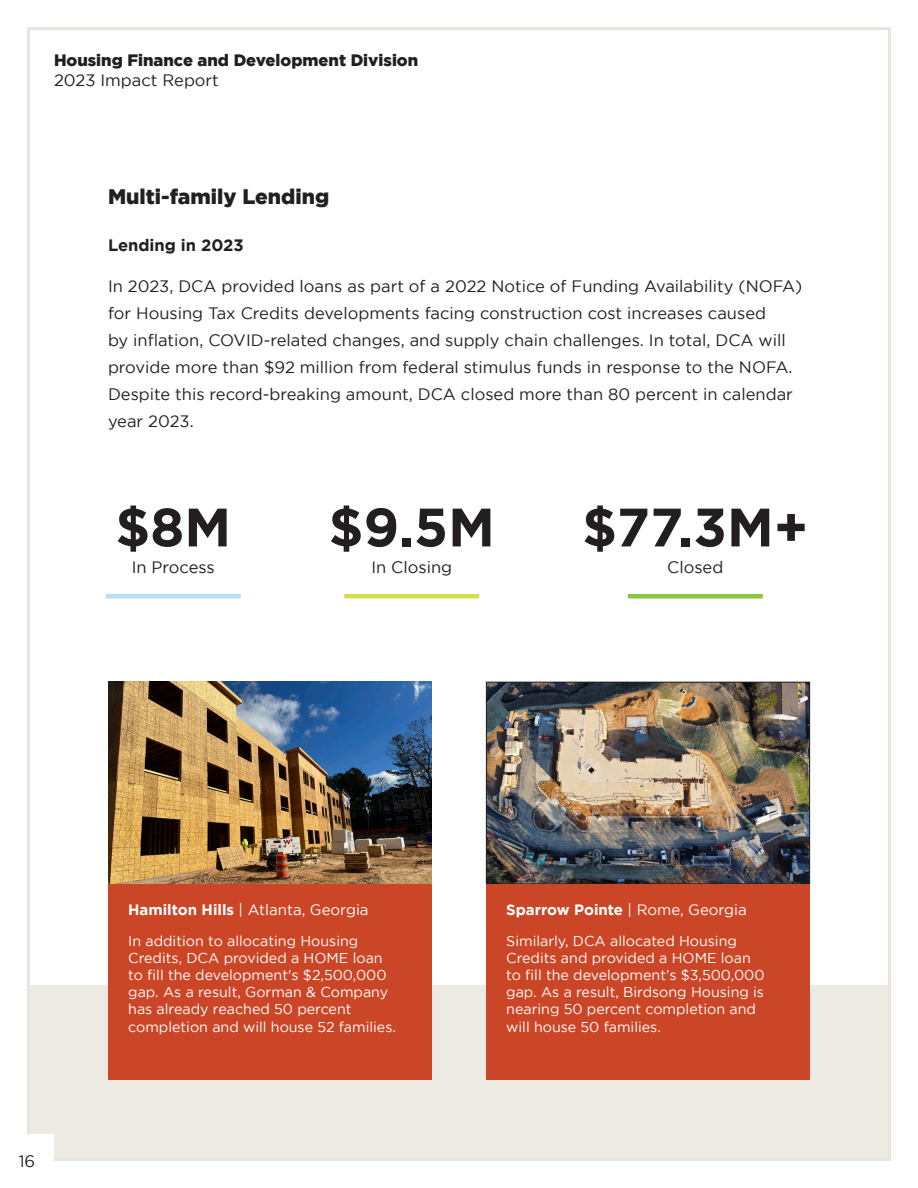
<style>
.page{position:relative;width:918px;height:1188px;background:#fff}
.page>*{position:absolute;margin:0;border:0;box-sizing:border-box;transform-origin:0 0}
.Heading_2{font:700 54px "Gotham";color:#231f20}
.Heading_2-2{font:900 21px "Gotham";color:#231f20}
.Body{font:16.5px/27px "Gotham";color:#231f20}
.t1{font:900 16.5px "Gotham";color:#231f20}
.Heading_2-3{font:16.5px "Gotham";color:#231f20}
.Heading_3{font:700 16.5px "Gotham";color:#231f20}
.Paragraph_Style_2{font:16.5px "Gotham";color:#231f20}
.Heading_3-2{font:15px "Gotham";color:#fff}
.Heading_3-3{font:700 15px "Gotham";color:#fff}
.Body-2{font:14.25px/17.1px "Gotham";color:#fff}
.s1{font-weight:700}
.s2{font-weight:400}
</style>
<div class="page">
<div style="left:27px;top:986px;width:864px;height:175px;background:#e9e5de"></div>
<div style="left:106px;top:594px;width:135px;height:5px;background:#b7e1f2"></div>
<div style="left:344px;top:594px;width:135px;height:5px;background:#d4df4c"></div>
<div style="left:628px;top:594px;width:135px;height:5px;background:#8bc63e"></div>
<img style="left:108px;top:682px;width:324px;height:202px">
<div style="left:108px;top:884px;width:324px;height:196px;background:#cb4627"></div>
<img style="left:488px;top:684px;width:320px;height:198px">
<div style="left:486px;top:682px;width:324px;height:202px;border:1px solid #231f20"></div>
<div style="left:0;top:1134px;width:54px;height:54px;background:#fff"></div>
<div style="left:486px;top:884px;width:324px;height:196px;background:#cb4627"></div>
<p class="t1" style="left:54px;top:51px;width:366px">Housing Finance and Development Division</p>
<p class="Body" style="left:54px;top:66px;width:166px">2023 Impact Report</p>
<p class="Heading_2-2" style="left:108px;top:185px;width:223px">Multi-family Lending</p>
<p class="Heading_3" style="left:108px;top:236px;width:137px">Lending in 2023</p>
<p class="Body" style="left:108px;top:272px;width:696px">In 2023, DCA provided loans as part of a 2022 Notice of Funding Availability (NOFA) for Housing Tax Credits developments facing construction cost increases caused<br>by inflation, COVID-related changes, and supply chain challenges. In total, DCA will provide more than $92 million from federal stimulus funds in response to the NOFA.<br>Despite this record-breaking amount, DCA closed more than 80 percent in calendar year 2023.</p>
<p class="Heading_2" style="left:115px;top:496px;width:117px">$8M</p>
<p class="Heading_2-3" style="left:132px;top:558px;width:85px">In Process</p>
<p class="Heading_2" style="left:329px;top:496px;width:168px">$9.5M</p>
<p class="Heading_2-3" style="left:371px;top:558px;width:82px">In Closing</p>
<p class="Heading_2" style="left:582px;top:496px;width:228px">$77.3M+</p>
<p class="Heading_2-3" style="left:667px;top:558px;width:58px">Closed</p>
<p class="Paragraph_Style_2" style="left:19px;top:1152px;width:18px">16</p>
<p class="Heading_3-2" style="left:128px;top:902px;width:242px"><span class="s1">Hamilton Hills</span> | Atlanta, Georgia</p>
<p class="Body-2" style="left:128px;top:932px;width:269px">In addition to allocating Housing Credits, DCA provided a HOME loan to fill the development's $2,500,000 gap. As a result, Gorman &amp; Company has already reached 50 percent completion and will house 52 families.</p>
<p class="Heading_3-3" style="left:506px;top:901px;width:242px">Sparrow Pointe <span class="s2">| Rome, Georgia</span></p>
<p class="Body-2" style="left:506px;top:932px;width:260px">Similarly, DCA allocated Housing Credits and provided a HOME loan to fill the development’s $3,500,000 gap. As a result, Birdsong Housing is nearing 50 percent completion and will house 50 families.</p>
</div>
